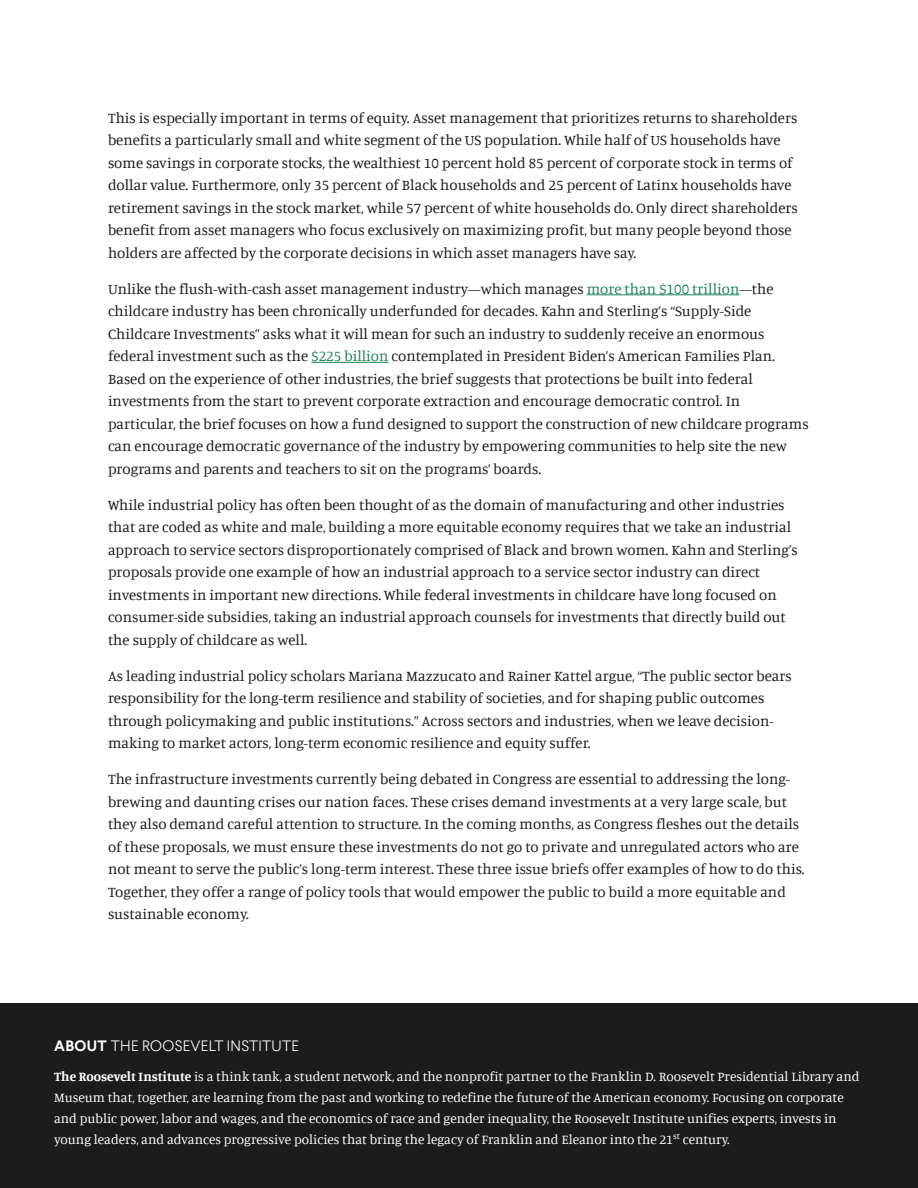
<style>
.page{position:relative;width:918px;height:1188px;background:#fff}
.page>*{position:absolute;margin:0;border:0;box-sizing:border-box;transform-origin:0 0}
.t1{font:15px/22.5px "Manuale";color:#1d1b1b}
.t2{font:300 15px "Larsseit";letter-spacing:.02em;color:#fff}
.t3{font:13.5px/21px "Manuale";color:#fff}
.s1{color:#1e8456}
.s2{font-weight:700}
</style>
<div class="page">
<hr style="left:587px;top:294px;width:152px;height:1px;background:#1e8456">
<hr style="left:311px;top:362px;width:77px;height:1px;background:#1e8456">
<div style="left:0;top:1004px;width:918px;height:184px;background:#1d1b1b"></div>
<p class="t1" style="left:108px;top:106px;width:691px">This is especially important in terms of equity. Asset management that prioritizes returns to shareholders benefits a particularly small and white segment of the US population. While half of US households have some savings in corporate stocks, the wealthiest 10 percent hold 85 percent of corporate stock in terms of dollar value. Furthermore, only 35 percent of Black households and 25 percent of Latinx households have retirement savings in the stock market, while 57 percent of white households do. Only direct shareholders benefit from asset managers who focus exclusively on maximizing profit, but many people beyond those holders are affected by the corporate decisions in which asset managers have say.</p>
<p class="t1" style="left:108px;top:277px;width:702px">Unlike the flush-with-cash asset management industry—which manages <span class="s1">more than $100 trillion</span>—the childcare industry has been chronically underfunded for decades. Kahn and Sterling’s “Supply-Side Childcare Investments” asks what it will mean for such an industry to suddenly receive an enormous federal investment such as the <span class="s1">$225 billion</span> contemplated in President Biden’s American Families Plan.<br>Based on the experience of other industries, the brief suggests that protections be built into federal investments from the start to prevent corporate extraction and encourage democratic control. In particular, the brief focuses on how a fund designed to support the construction of new childcare programs can encourage democratic governance of the industry by empowering communities to help site the new programs and parents and teachers to sit on the programs’ boards.</p>
<p class="t1" style="left:108px;top:493px;width:691px">While industrial policy has often been thought of as the domain of manufacturing and other industries that are coded as white and male, building a more equitable economy requires that we take an industrial approach to service sectors disproportionately comprised of Black and brown women. Kahn and Sterling’s proposals provide one example of how an industrial approach to a service sector industry can direct investments in important new directions. While federal investments in childcare have long focused on consumer-side subsidies, taking an industrial approach counsels for investments that directly build out the supply of childcare as well.</p>
<p class="t1" style="left:108px;top:664px;width:685px">As leading industrial policy scholars Mariana Mazzucato and Rainer Kattel argue, “The public sector bears responsibility for the long-term resilience and stability of societies, and for shaping public outcomes through policymaking and public institutions.” Across sectors and industries, when we leave decision&shy;making to market actors, long-term economic resilience and equity suffer.</p>
<p class="t1" style="left:108px;top:767px;width:698px">The infrastructure investments currently being debated in Congress are essential to addressing the long&shy;brewing and daunting crises our nation faces. These crises demand investments at a very large scale, but they also demand careful attention to structure. In the coming months, as Congress fleshes out the details of these proposals, we must ensure these investments do not go to private and unregulated actors who are not meant to serve the public’s long-term interest. These three issue briefs offer examples of how to do this.<br>Together, they offer a range of policy tools that would empower the public to build a more equitable and sustainable economy.</p>
<p class="t2" style="left:54px;top:1036px;width:246px"><span class="s2">ABOUT</span> THE ROOSEVELT INSTITUTE</p>
<p class="t3" style="left:54px;top:1065px;width:807px"><span class="s2">The Roosevelt Institute</span> is a think tank, a student network, and the nonprofit partner to the Franklin D. Roosevelt Presidential Library and Museum that, together, are learning from the past and working to redefine the future of the American economy. Focusing on corporate and public power, labor and wages, and the economics of race and gender inequality, the Roosevelt Institute unifies experts, invests in young leaders, and advances progressive policies that bring the legacy of Franklin and Eleanor into the 21<sup>st</sup> century.</p>
</div>
